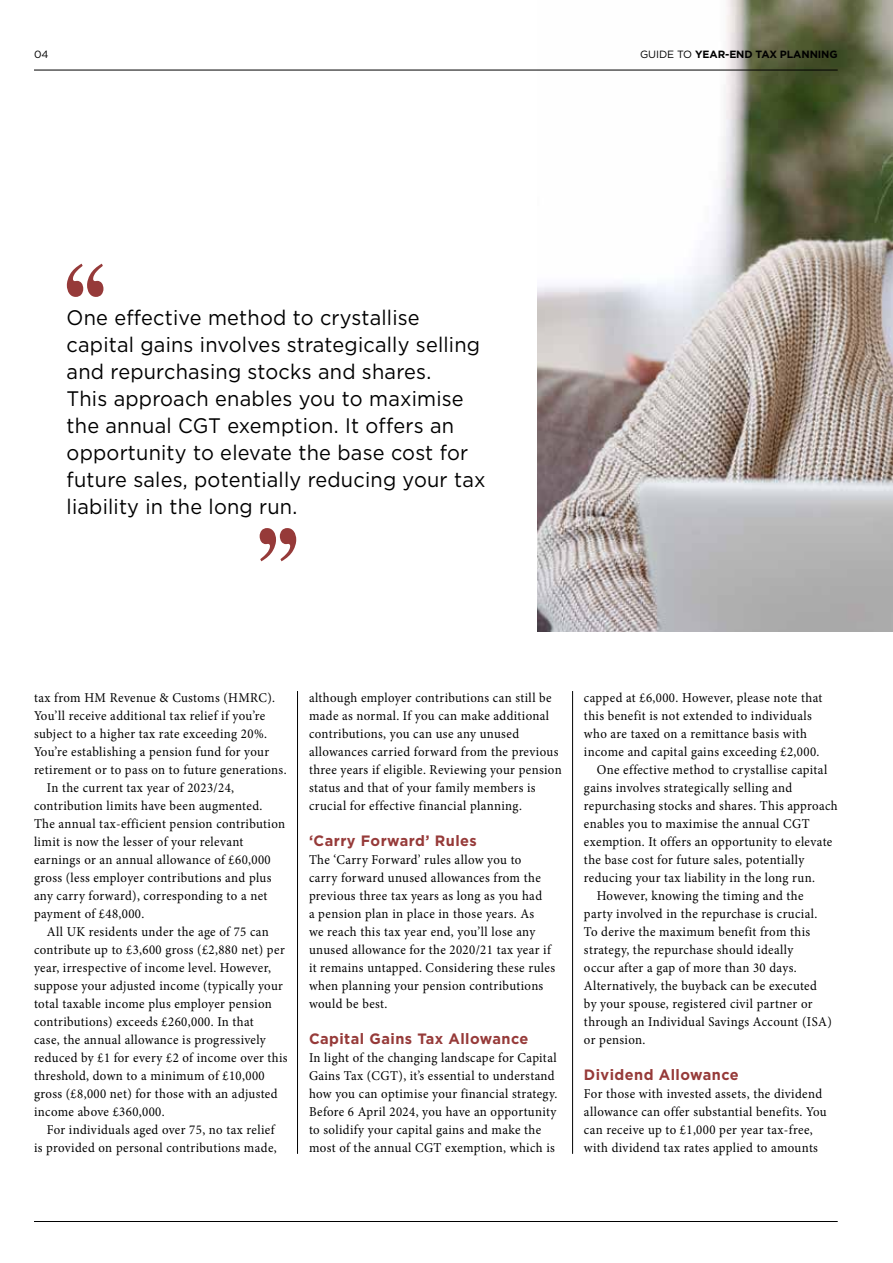
<style>
.page{position:relative;width:893px;height:1263px;background:#fff}
.page>*{position:absolute;margin:0;border:0;box-sizing:border-box;transform-origin:0 0}
.t1{font:21px/27px "Gotham HTF";letter-spacing:.01em;color:#000;scale:.95 1}
.t2{font:700 15px "Gotham HTF";letter-spacing:.03em;color:#963a39}
.t3{font:13.5px/18px "Minion Pro";letter-spacing:.03em;color:#000;scale:.95 1}
.t4{font:700 10.5px "Gotham HTF";letter-spacing:-.01em;color:#000}
.t5{font:10.5px "Gotham HTF";color:#000}
.s1{font-weight:400}
</style>
<div class="page">
<img style="left:538px;top:0;width:355px;height:631px">
<hr style="left:34px;top:1221px;width:804px;height:1px;background:#000">
<hr style="left:297px;top:691px;width:1px;height:463px;background:#000">
<hr style="left:572px;top:691px;width:1px;height:463px;background:#000">
<hr style="left:34px;top:70px;width:804px;height:1px;background:#000">
<svg style="left:67px;top:264px;width:36px;height:33px"></svg>
<svg style="left:260px;top:528px;width:36px;height:33px"></svg>
<p class="t5" style="left:34px;top:49px;width:16px">04</p>
<p class="t4" style="left:640px;top:48px;width:199px"><span class="s1">GUIDE TO</span> YEAR-END TAX PLANNING</p>
<p class="t1" style="left:67px;top:303px;width:442px">One effective method to crystallise capital gains involves strategically selling and repurchasing stocks and shares.<br>This approach enables you to maximise the annual CGT exemption. It offers an opportunity to elevate the base cost for future sales, potentially reducing your tax liability in the long run.</p>
<p class="t3" style="left:34px;top:689px;width:255px">tax from HM Revenue &amp; Customs (HMRC).</p>
<p class="t3" style="left:34px;top:707px;width:245px">You’ll receive additional tax relief if you’re</p>
<p class="t3" style="left:34px;top:725px;width:247px">subject to a higher tax rate exceeding 20%.</p>
<p class="t3" style="left:34px;top:743px;width:249px">You’re establishing a pension fund for your</p>
<p class="t3" style="left:34px;top:761px;width:267px">retirement or to pass on to future generations.</p>
<p class="t3" style="left:47px;top:779px;width:199px">In the current tax year of 2023/24,</p>
<p class="t3" style="left:34px;top:797px;width:242px">contribution limits have been augmented.</p>
<p class="t3" style="left:34px;top:815px;width:266px">The annual tax-efficient pension contribution</p>
<p class="t3" style="left:34px;top:833px;width:222px">limit is now the lesser of your relevant</p>
<p class="t3" style="left:34px;top:851px;width:251px">earnings or an annual allowance of £60,000</p>
<p class="t3" style="left:34px;top:869px;width:251px">gross (less employer contributions and plus</p>
<p class="t3" style="left:34px;top:887px;width:247px">any carry forward), corresponding to a net</p>
<p class="t3" style="left:34px;top:905px;width:118px">payment of £48,000.</p>
<p class="t3" style="left:47px;top:923px;width:235px">All UK residents under the age of 75 can</p>
<p class="t3" style="left:34px;top:941px;width:265px">contribute up to £3,600 gross (£2,880 net) per</p>
<p class="t3" style="left:34px;top:959px;width:251px">year, irrespective of income level. However,</p>
<p class="t3" style="left:34px;top:977px;width:264px">suppose your adjusted income (typically your</p>
<p class="t3" style="left:34px;top:995px;width:252px">total taxable income plus employer pension</p>
<p class="t3" style="left:34px;top:1013px;width:233px">contributions) exceeds £260,000. In that</p>
<p class="t3" style="left:34px;top:1031px;width:246px">case, the annual allowance is progressively</p>
<p class="t3" style="left:34px;top:1049px;width:269px">reduced by £1 for every £2 of income over this</p>
<p class="t3" style="left:34px;top:1067px;width:244px">threshold, down to a minimum of £10,000</p>
<p class="t3" style="left:34px;top:1085px;width:258px">gross (£8,000 net) for those with an adjusted</p>
<p class="t3" style="left:34px;top:1103px;width:139px">income above £360,000.</p>
<p class="t3" style="left:47px;top:1121px;width:241px">For individuals aged over 75, no tax relief</p>
<p class="t3" style="left:34px;top:1139px;width:257px">is provided on personal contributions made,</p>
<p class="t3" style="left:309px;top:689px;width:267px">although employer contributions can still be made as normal. If you can make additional contributions, you can use any unused allowances carried forward from the previous three years if eligible. Reviewing your pension status and that of your family members is crucial for effective financial planning.</p>
<p class="t2" style="left:309px;top:832px;width:169px">‘Carry Forward’ Rules</p>
<p class="t3" style="left:309px;top:851px;width:261px">The ‘Carry Forward’ rules allow you to<br>carry forward unused allowances from the previous three tax years as long as you had<br>a pension plan in place in those years. As<br>we reach this tax year end, you’ll lose any unused allowance for the 2020/21 tax year if it remains untapped. Considering these rules when planning your pension contributions would be best.</p>
<p class="t2" style="left:309px;top:1030px;width:221px">Capital Gains Tax Allowance</p>
<p class="t3" style="left:309px;top:1049px;width:263px">In light of the changing landscape for Capital Gains Tax (CGT), it’s essential to understand how you can optimise your financial strategy.<br>Before 6 April 2024, you have an opportunity to solidify your capital gains and make the most of the annual CGT exemption, which is</p>
<p class="t3" style="left:584px;top:689px;width:252px">capped at £6,000. However, please note that</p>
<p class="t3" style="left:584px;top:707px;width:241px">this benefit is not extended to individuals</p>
<p class="t3" style="left:584px;top:725px;width:236px">who are taxed on a remittance basis with</p>
<p class="t3" style="left:584px;top:743px;width:249px">income and capital gains exceeding £2,000.</p>
<p class="t3" style="left:597px;top:761px;width:244px">One effective method to crystallise capital</p>
<p class="t3" style="left:584px;top:779px;width:221px">gains involves strategically selling and</p>
<p class="t3" style="left:584px;top:797px;width:269px">repurchasing stocks and shares. This approach</p>
<p class="t3" style="left:584px;top:815px;width:239px">enables you to maximise the annual CGT</p>
<p class="t3" style="left:584px;top:833px;width:263px">exemption. It offers an opportunity to elevate</p>
<p class="t3" style="left:584px;top:851px;width:233px">the base cost for future sales, potentially</p>
<p class="t3" style="left:584px;top:869px;width:245px">reducing your tax liability in the long run.</p>
<p class="t3" style="left:597px;top:887px;width:219px">However, knowing the timing and the</p>
<p class="t3" style="left:584px;top:905px;width:247px">party involved in the repurchase is crucial.</p>
<p class="t3" style="left:584px;top:923px;width:240px">To derive the maximum benefit from this</p>
<p class="t3" style="left:584px;top:941px;width:222px">strategy, the repurchase should ideally</p>
<p class="t3" style="left:584px;top:959px;width:225px">occur after a gap of more than 30 days.</p>
<p class="t3" style="left:584px;top:977px;width:247px">Alternatively, the buyback can be executed</p>
<p class="t3" style="left:584px;top:995px;width:242px">by your spouse, registered civil partner or</p>
<p class="t3" style="left:584px;top:1013px;width:262px">through an Individual Savings Account (ISA)</p>
<p class="t3" style="left:584px;top:1031px;width:66px">or pension.</p>
<p class="t2" style="left:584px;top:1066px;width:156px">Dividend Allowance</p>
<p class="t3" style="left:584px;top:1085px;width:257px">For those with invested assets, the dividend allowance can offer substantial benefits. You can receive up to £1,000 per year tax-free, with dividend tax rates applied to amounts</p>
</div>
